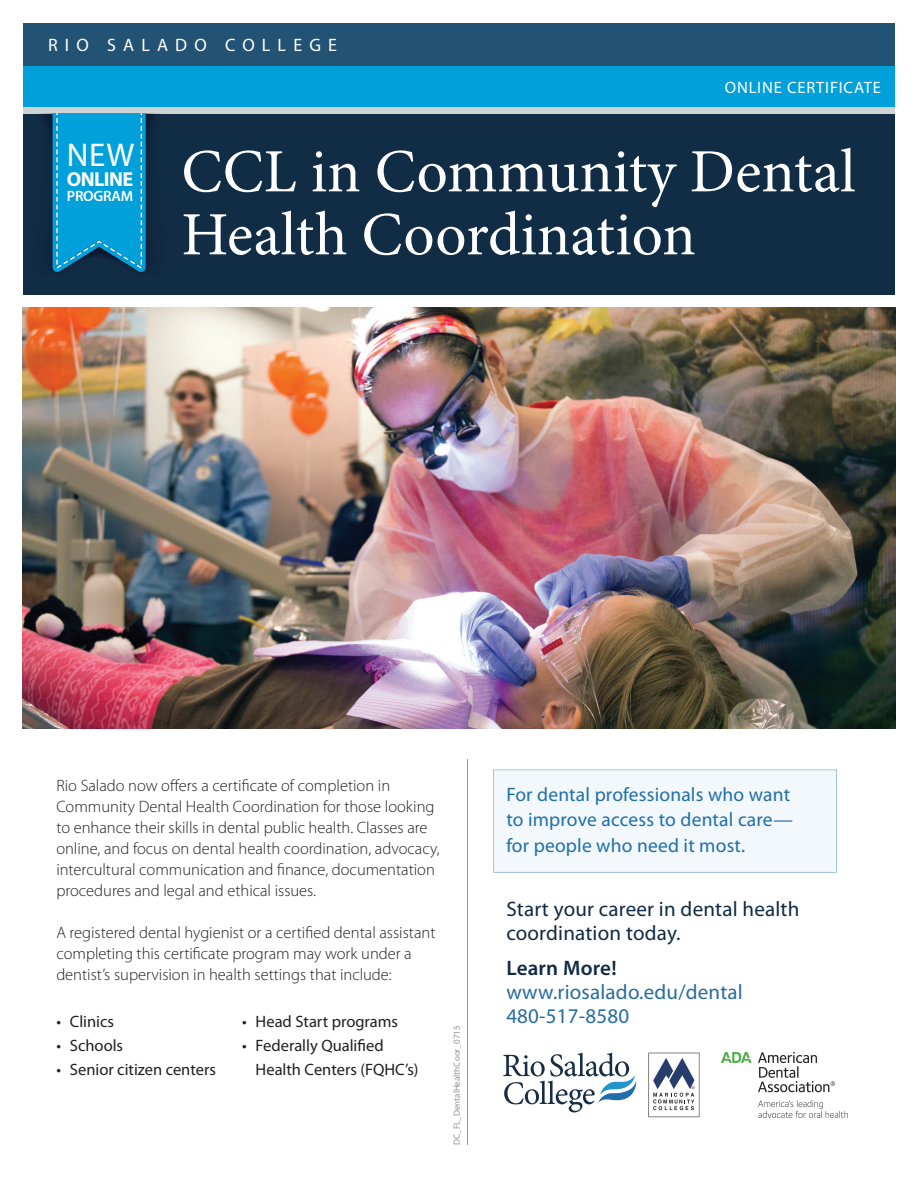
<style>
.page{position:relative;width:918px;height:1188px;background:#fff}
.page>*{position:absolute;margin:0;border:0;box-sizing:border-box;transform-origin:0 0}
.t1{font:61.5px/63px "Minion Pro";color:#fff}
.t2{font:33px "Myriad Pro";color:#fff}
.t3{font:21px/24px "Myriad Pro";letter-spacing:.01em;color:#102a44}
.t4{font:21px "Myriad Pro";letter-spacing:.01em;color:#276c9f}
.t5{font:600 21px "Myriad Pro";letter-spacing:.01em;color:#102a44}
.t6{font:700 20.25px "Myriad Pro";letter-spacing:-.03em;color:#fff}
.t7{font:19.5px/25.5px "Myriad Pro";letter-spacing:.01em;color:#206faa}
.t8{font:18px "Myriad Pro";letter-spacing:.4em;color:#fff}
.t9{font:300 16.5px/21px "Myriad Pro";color:#231f20}
.t10{font:16.5px/24px "Myriad Pro";color:#231f20}
.t11{font:16.5px "Myriad Pro";letter-spacing:.05em;color:#fff}
.t12{font:600 15px "Myriad Pro";letter-spacing:-.02em;color:#fff}
.t13{font:9px "Myriad Pro";color:#919497}
</style>
<div class="page">
<div style="left:493px;top:770px;width:344px;height:102px;background:#f2f8fc"></div>
<div style="left:23px;top:113px;width:872px;height:182px;background:#112d46"></div>
<div style="left:24px;top:23px;width:871px;height:43px;background:#225375"></div>
<div style="left:23px;top:66px;width:872px;height:41px;background:#00a0da"></div>
<div style="left:23px;top:107px;width:872px;height:6px;background:#d1d2d4"></div>
<img style="left:23px;top:308px;width:872px;height:421px">
<hr style="left:467px;top:759px;width:1px;height:386px;background:#939598">
<svg style="left:503px;top:1053px;width:133px;height:59px"></svg>
<svg style="left:648px;top:1053px;width:51px;height:64px"></svg>
<img style="left:722px;top:1053px;width:126px;height:64px">
<img style="left:44px;top:114px;width:110px;height:155px">
<img style="left:28px;top:113px;width:143px;height:1px">
<svg style="left:53px;top:113px;width:93px;height:159px;background:#0998ce"></svg>
<p class="t8" style="left:48px;top:36px;width:291px">RIO SALADO COLLEGE</p>
<p class="t11" style="left:725px;top:79px;width:158px">ONLINE CERTIFICATE</p>
<h2 class="t2" style="left:67px;top:137px;width:69px">NEW</h2>
<p class="t6" style="left:67px;top:167px;width:68px">ONLINE</p>
<p class="t12" style="left:67px;top:187px;width:68px">PROGRAM</p>
<h1 class="t1" style="left:181px;top:143px;width:676px">CCL in Community Dental<br>Health Coordination</h1>
<p class="t9" style="left:56px;top:775px;width:385px">Rio Salado now offers a certificate of completion in Community Dental Health Coordination for those looking to enhance their skills in dental public health. Classes are online, and focus on dental health coordination, advocacy, intercultural communication and finance, documentation procedures and legal and ethical issues.</p>
<p class="t9" style="left:56px;top:922px;width:381px">A registered dental hygienist or a certified dental assistant completing this certificate program may work under a dentist’s supervision in health settings that include:</p>
<p class="t7" style="left:506px;top:782px;width:288px">For dental professionals who want to improve access to dental care— for people who need it most.</p>
<p class="t3" style="left:506px;top:897px;width:295px">Start your career in dental health coordination today.</p>
<p class="t5" style="left:506px;top:956px;width:112px">Learn More!</p>
<p class="t4" style="left:506px;top:981px;width:238px">www.riosalado.edu/dental</p>
<p class="t10" style="left:56px;top:1010px;width:59px">• Clinics</p>
<p class="t4" style="left:506px;top:1005px;width:124px">480-517-8580</p>
<p class="t10" style="left:56px;top:1034px;width:68px">• Schools</p>
<p class="t10" style="left:56px;top:1058px;width:161px">• Senior citizen centers</p>
<p class="t10" style="left:242px;top:1010px;width:157px">• Head Start programs</p>
<p class="t10" style="left:256px;top:1034px;width:164px;text-indent:-14px">• Federally Qualified<br>Health Centers (FQHC’s)</p>
<p class="t13" style="left:452px;top:1145px;width:121px;rotate:-90deg">DC_FL_DentalHealthCoor_0715</p>
</div>
